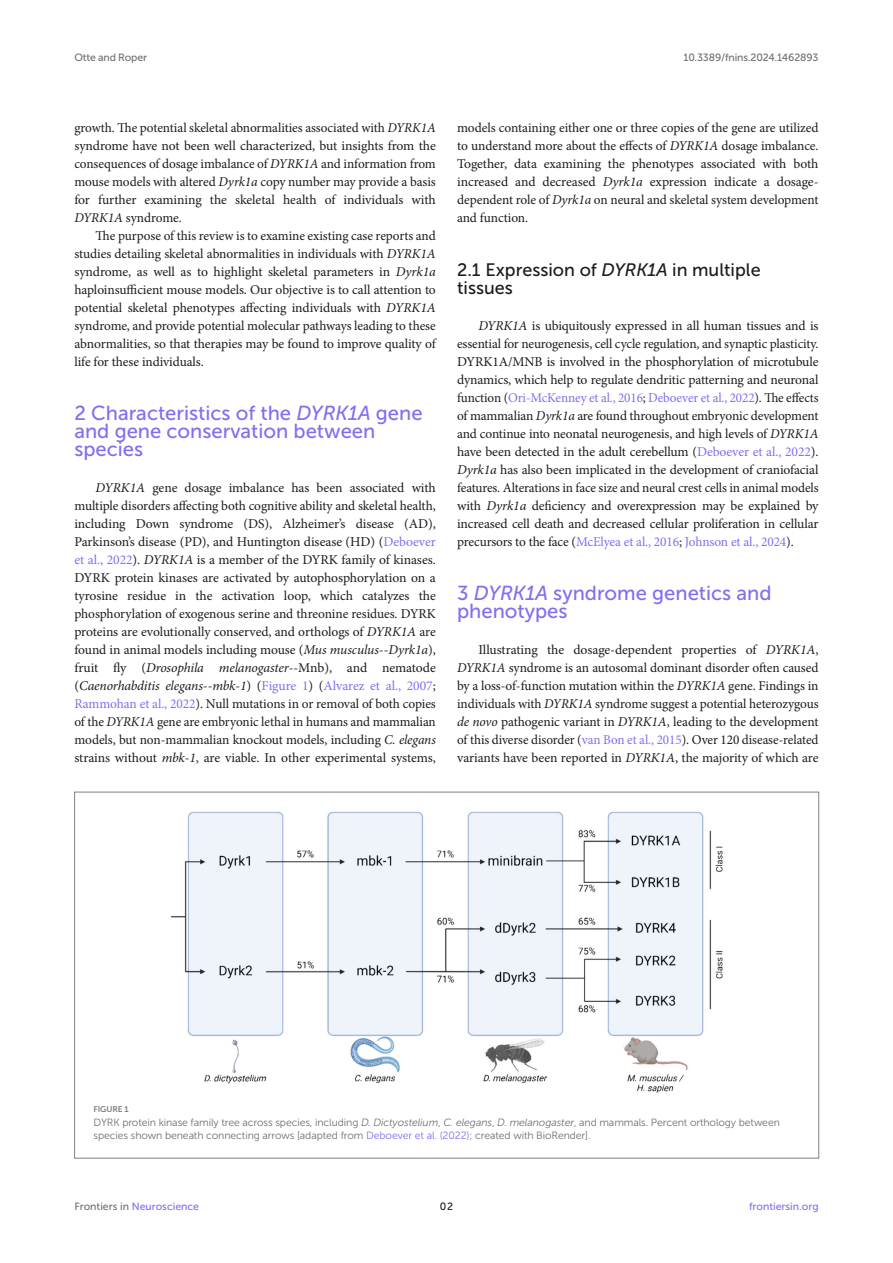
<style>
.page{position:relative;width:893px;height:1263px;background:#fff}
.page>*{position:absolute;margin:0;border:0;box-sizing:border-box;transform-origin:0 0}
.HEAD_1{font:20.25px/18px "Museo Sans 500";color:#856df0}
.HEAD_2{font:18px/18px "Museo Sans 500";color:#1b1c1b}
.TEXT_FLUSH{font:13.5px/18px "Minion Pro";letter-spacing:-.01em;color:#1b1c1b;text-align:justify}
.TEXT{font:13.5px/18px "Minion Pro";letter-spacing:-.01em;color:#1b1c1b;text-align:justify}
.FIG_LEG{font:10.5px/13.5px "Museo Sans 300";letter-spacing:-.01em;color:#706f70}
.t1{font:10.5px "Museo Sans 500";letter-spacing:-.015em;color:#706f70}
.t2{font:10.5px "Museo Sans 500";color:#856df0}
.t3{font:10.5px "Museo Sans 500";color:#1b1c1b}
.FIG_HD{font:8.25px "Museo Sans 700";letter-spacing:-.01em;color:#7e7f7f}
.s1{font-style:italic}
.s2{color:#856df0}
.s3{color:#706f70}
</style>
<div class="page">
<img style="left:170px;top:811px;width:553px;height:282px">
<p class="t1" style="left:74px;top:51px;width:74px">Otte and Roper</p>
<p class="t1" style="left:683px;top:51px;width:137px">10.3389/fnins.2024.1462893</p>
<p class="TEXT_FLUSH" style="left:74px;top:119px;width:363px">growth. The potential skeletal abnormalities associated with <span class="s1">DYRK1A </span>syndrome have not been well characterized, but insights from the consequences of dosage imbalance of <span class="s1">DYRK1A</span> and information from mouse models with altered <span class="s1">Dyrk1a</span> copy number may provide a basis for further examining the skeletal health of individuals with <span class="s1">DYRK1A</span> syndrome.</p>
<p class="TEXT" style="left:74px;top:227px;width:363px;text-indent:21px">The purpose of this review is to examine existing case reports and studies detailing skeletal abnormalities in individuals with <span class="s1">DYRK1A </span>syndrome, as well as to highlight skeletal parameters in <span class="s1">Dyrk1a </span>haploinsufficient mouse models. Our objective is to call attention to potential skeletal phenotypes affecting individuals with <span class="s1">DYRK1A </span>syndrome, and provide potential molecular pathways leading to these abnormalities, so that therapies may be found to improve quality of life for these individuals.</p>
<p class="HEAD_1" style="left:74px;top:404px;width:350px">2 Characteristics of the <span class="s1">DYRK1A</span> gene and gene conservation between species</p>
<p class="TEXT_FLUSH" style="left:74px;top:479px;width:363px;text-indent:21px"><span class="s1">DYRK1A</span> gene dosage imbalance has been associated with multiple disorders affecting both cognitive ability and skeletal health, including Down syndrome (DS), Alzheimer’s disease (AD), Parkinson’s disease (PD), and Huntington disease (HD) (<span class="s2">Deboever et al., 2022</span>). <span class="s1">DYRK1A</span> is a member of the DYRK family of kinases.<br>DYRK protein kinases are activated by autophosphorylation on a tyrosine residue in the activation loop, which catalyzes the phosphorylation of exogenous serine and threonine residues. DYRK proteins are evolutionally conserved, and orthologs of <span class="s1">DYRK1A</span> are found in animal models including mouse (<span class="s1">Mus musculus</span>--<span class="s1">Dyrk1a</span>), fruit fly (<span class="s1">Drosophila melanogaster</span>--Mnb), and nematode (<span class="s1">Caenorhabditis elegans</span>--<span class="s1">mbk-1</span>) (<span class="s2">Figure 1</span>) (<span class="s2">Alvarez et al., 2007</span>; <span class="s2">Rammohan et al., 2022</span>). Null mutations in or removal of both copies of the <span class="s1">DYRK1A</span> gene are embryonic lethal in humans and mammalian models, but non-mammalian knockout models, including <span class="s1">C. elegans </span>strains without <span class="s1">mbk-1</span>, are viable. In other experimental systems,</p>
<p class="TEXT_FLUSH" style="left:457px;top:119px;width:363px">models containing either one or three copies of the gene are utilized to understand more about the effects of <span class="s1">DYRK1A</span> dosage imbalance.<br>Together, data examining the phenotypes associated with both increased and decreased <span class="s1">Dyrk1a</span> expression indicate a dosage&shy;dependent role of <span class="s1">Dyrk1a</span> on neural and skeletal system development and function.</p>
<p class="HEAD_2" style="left:457px;top:261px;width:305px">2.1 Expression of <span class="s1">DYRK1A</span> in multiple tissues</p>
<p class="TEXT_FLUSH" style="left:457px;top:317px;width:363px;text-indent:21px"><span class="s1">DYRK1A</span> is ubiquitously expressed in all human tissues and is essential for neurogenesis, cell cycle regulation, and synaptic plasticity.<br>DYRK1A/MNB is involved in the phosphorylation of microtubule dynamics, which help to regulate dendritic patterning and neuronal function (<span class="s2">Ori-McKenney et al., 2016</span>; <span class="s2">Deboever et al., 2022</span>). The effects of mammalian <span class="s1">Dyrk1a</span> are found throughout embryonic development and continue into neonatal neurogenesis, and high levels of <span class="s1">DYRK1A </span>have been detected in the adult cerebellum (<span class="s2">Deboever et al., 2022</span>).<br><span class="s1">Dyrk1a</span> has also been implicated in the development of craniofacial features. Alterations in face size and neural crest cells in animal models with <span class="s1">Dyrk1a</span> deficiency and overexpression may be explained by increased cell death and decreased cellular proliferation in cellular precursors to the face (<span class="s2">McElyea et al., 2016</span>; <span class="s2">Johnson et al., 2024</span>).</p>
<p class="HEAD_1" style="left:457px;top:584px;width:316px">3 <span class="s1">DYRK1A</span> syndrome genetics and phenotypes</p>
<p class="TEXT_FLUSH" style="left:457px;top:641px;width:363px;text-indent:21px">Illustrating the dosage-dependent properties of <span class="s1">DYRK1A</span>, <span class="s1">DYRK1A</span> syndrome is an autosomal dominant disorder often caused by a loss-of-function mutation within the <span class="s1">DYRK1A</span> gene. Findings in individuals with <span class="s1">DYRK1A</span> syndrome suggest a potential heterozygous <span class="s1">de novo</span> pathogenic variant in <span class="s1">DYRK1A</span>, leading to the development of this diverse disorder (<span class="s2">van Bon et al., 2015</span>). Over 120 disease-related variants have been reported in <span class="s1">DYRK1A</span>, the majority of which are</p>
<p class="FIG_HD" style="left:94px;top:1105px;width:37px">FIGURE 1</p>
<p class="FIG_LEG" style="left:94px;top:1115px;width:688px">DYRK protein kinase family tree across species, including <span class="s1">D. Dictyostelium</span>, <span class="s1">C. elegans</span>, <span class="s1">D. melanogaster</span>, and mammals. Percent orthology between species shown beneath connecting arrows [adapted from <span class="s2">Deboever et al. (2022)</span>; created with BioRender].</p>
<p class="t2" style="left:74px;top:1200px;width:126px"><span class="s3">Frontiers in</span> Neuroscience</p>
<p class="t3" style="left:440px;top:1200px;width:15px">02</p>
<p class="t2" style="left:749px;top:1200px;width:71px">frontiersin.org</p>
</div>
